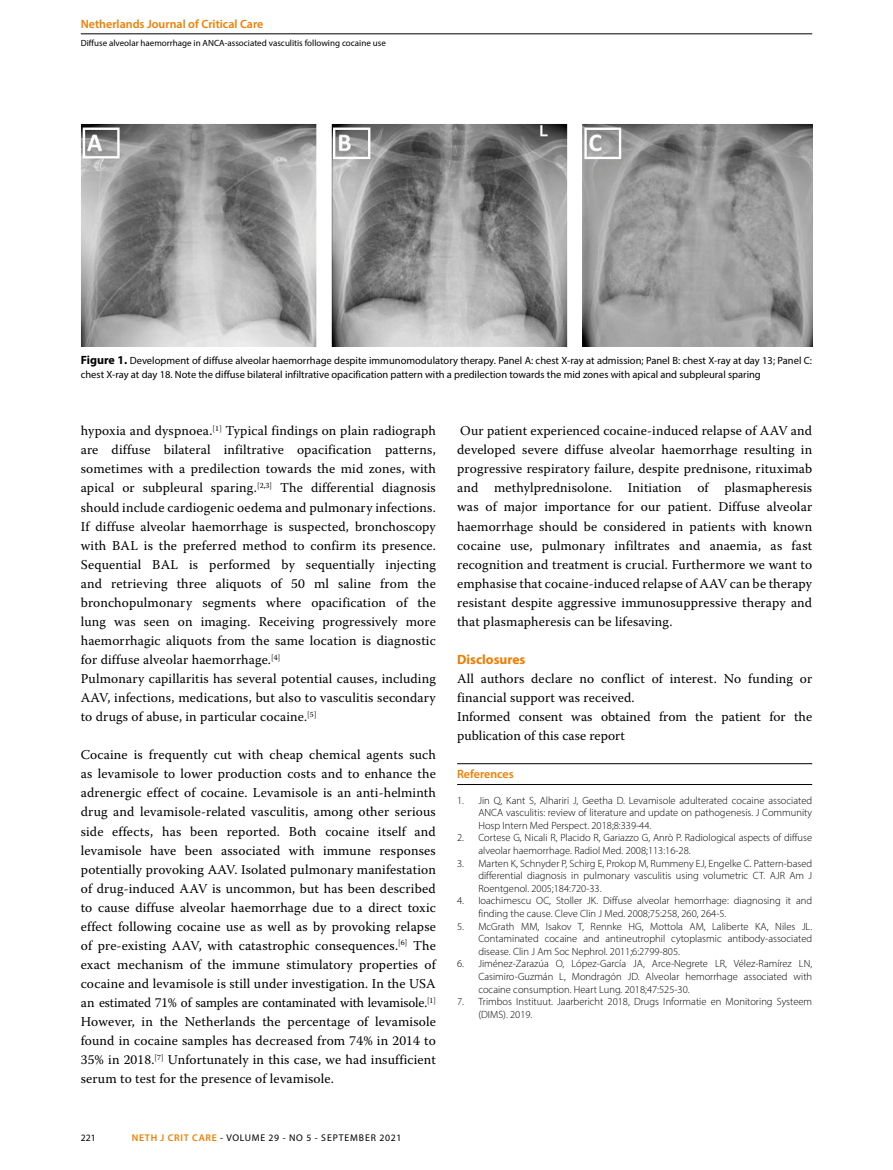
<style>
.page{position:relative;width:893px;height:1170px;background:#fff}
.page>*{position:absolute;margin:0;border:0;box-sizing:border-box;transform-origin:0 0}
.t1{font:13.5px/19px "Warnock Pro";letter-spacing:.01em;color:#000}
.t2{font:700 13.5px "Myriad Pro";color:#ef7d00}
.t3{font:600 12px "Myriad Pro";color:#ef7d00}
.t4{font:300 10.5px/12.6px "Myriad Pro";color:#000;text-align:justify}
.t5{font:10.5px/13.5px "Myriad Pro";color:#000}
.t6{font:9.75px "Myriad Pro";letter-spacing:.07em;color:#000}
.t7{font:9px "Myriad Pro";color:#000}
.s1{font-weight:700;font-size:12px}
.s2{font-weight:600;color:#ef7d00}
</style>
<div class="page">
<hr style="left:81px;top:34px;width:731px;height:1px;background:#000">
<img style="left:81px;top:123px;width:731px;height:224px">
<hr style="left:457px;top:784px;width:355px;height:1px;background:#000">
<hr style="left:457px;top:763px;width:355px;height:1px;background:#000">
<p class="t3" style="left:81px;top:17px;width:184px">Netherlands Journal of Critical Care</p>
<p class="t7" style="left:81px;top:38px;width:307px">Diffuse alveolar haemorrhage in ANCA-associated vasculitis following cocaine use</p>
<p class="t5" style="left:81px;top:354px;width:733px"><span class="s1">Figure 1.</span> Development of diffuse alveolar haemorrhage despite immunomodulatory therapy. Panel A: chest X-ray at admission; Panel B: chest X-ray at day 13; Panel C: chest X-ray at day 18. Note the diffuse bilateral infiltrative opacification pattern with a predilection towards the mid zones with apical and subpleural sparing</p>
<p class="t1" style="left:81px;top:421px;width:357px">hypoxia and dyspnoea.<sup>[1]</sup> Typical findings on plain radiograph are diffuse bilateral infiltrative opacification patterns, sometimes with a predilection towards the mid zones, with apical or subpleural sparing.<sup>[2,3]</sup> The differential diagnosis should include cardiogenic oedema and pulmonary infections.<br>If diffuse alveolar haemorrhage is suspected, bronchoscopy with BAL is the preferred method to confirm its presence.<br>Sequential BAL is performed by sequentially injecting and retrieving three aliquots of 50 ml saline from the bronchopulmonary segments where opacification of the lung was seen on imaging. Receiving progressively more haemorrhagic aliquots from the same location is diagnostic for diffuse alveolar haemorrhage.<sup>[4]<br></sup>Pulmonary capillaritis has several potential causes, including AAV, infections, medications, but also to vasculitis secondary to drugs of abuse, in particular cocaine.<sup>[5]</sup></p>
<p class="t1" style="left:81px;top:745px;width:357px;text-align:justify">Cocaine is frequently cut with cheap chemical agents such as levamisole to lower production costs and to enhance the adrenergic effect of cocaine. Levamisole is an anti-helminth drug and levamisole-related vasculitis, among other serious side effects, has been reported. Both cocaine itself and levamisole have been associated with immune responses potentially provoking AAV. Isolated pulmonary manifestation of drug-induced AAV is uncommon, but has been described to cause diffuse alveolar haemorrhage due to a direct toxic effect following cocaine use as well as by provoking relapse of pre-existing AAV, with catastrophic consequences.<sup>[6]</sup> The exact mechanism of the immune stimulatory properties of cocaine and levamisole is still under investigation. In the USA an estimated 71% of samples are contaminated with levamisole.<sup>[1] </sup>However, in the Netherlands the percentage of levamisole found in cocaine samples has decreased from 74% in 2014 to 35% in 2018.<sup>[7]</sup> Unfortunately in this case, we had insufficient serum to test for the presence of levamisole.</p>
<p class="t6" style="left:81px;top:1131px;width:17px">221</p>
<p class="t6" style="left:132px;top:1131px;width:271px"><span class="s2">NETH J CRIT CARE</span> - VOLUME 29 - NO 5 - SEPTEMBER 2021</p>
<p class="t1" style="left:457px;top:421px;width:357px;text-align:justify">Our patient experienced cocaine-induced relapse of AAV and developed severe diffuse alveolar haemorrhage resulting in progressive respiratory failure, despite prednisone, rituximab and methylprednisolone. Initiation of plasmapheresis was of major importance for our patient. Diffuse alveolar haemorrhage should be considered in patients with known cocaine use, pulmonary infiltrates and anaemia, as fast recognition and treatment is crucial. Furthermore we want to emphasise that cocaine-induced relapse of AAV can be therapy resistant despite aggressive immunosuppressive therapy and that plasmapheresis can be lifesaving.</p>
<p class="t2" style="left:457px;top:650px;width:70px">Disclosures</p>
<p class="t1" style="left:457px;top:668px;width:357px">All authors declare no conflict of interest. No funding or financial support was received.<br>Informed consent was obtained from the patient for the publication of this case report</p>
<p class="t3" style="left:457px;top:766px;width:58px">References</p>
<p class="t4" style="left:478px;top:793px;width:335px;text-indent:-21px">1. Jin Q, Kant S, Alhariri J, Geetha D. Levamisole adulterated cocaine associated ANCA vasculitis: review of literature and update on pathogenesis. J Community Hosp Intern Med Perspect. 2018;8:339-44.</p>
<p class="t4" style="left:478px;top:831px;width:335px;text-indent:-21px">2. Cortese G, Nicali R, Placido R, Gariazzo G, Anrò P. Radiological aspects of diffuse alveolar haemorrhage. Radiol Med. 2008;113:16-28.</p>
<p class="t4" style="left:478px;top:856px;width:335px;text-indent:-21px">3. Marten K, Schnyder P, Schirg E, Prokop M, Rummeny EJ, Engelke C. Pattern-based differential diagnosis in pulmonary vasculitis using volumetric CT. AJR Am J Roentgenol. 2005;184:720-33.</p>
<p class="t4" style="left:478px;top:894px;width:335px;text-indent:-21px">4. Ioachimescu OC, Stoller JK. Diffuse alveolar hemorrhage: diagnosing it and finding the cause. Cleve Clin J Med. 2008;75:258, 260, 264-5.</p>
<p class="t4" style="left:478px;top:919px;width:335px;text-indent:-21px">5. McGrath MM, Isakov T, Rennke HG, Mottola AM, Laliberte KA, Niles JL.<br>Contaminated cocaine and antineutrophil cytoplasmic antibody-associated disease. Clin J Am Soc Nephrol. 2011;6:2799-805.</p>
<p class="t4" style="left:478px;top:957px;width:335px;text-indent:-21px">6. Jiménez-Zarazúa O, López-García JA, Arce-Negrete LR, Vélez-Ramírez LN, Casimiro-Guzmán L, Mondragón JD. Alveolar hemorrhage associated with cocaine consumption. Heart Lung. 2018;47:525-30.</p>
<p class="t4" style="left:478px;top:995px;width:335px;text-indent:-21px">7. Trimbos Instituut. Jaarbericht 2018, Drugs Informatie en Monitoring Systeem (DIMS). 2019.</p>
</div>
